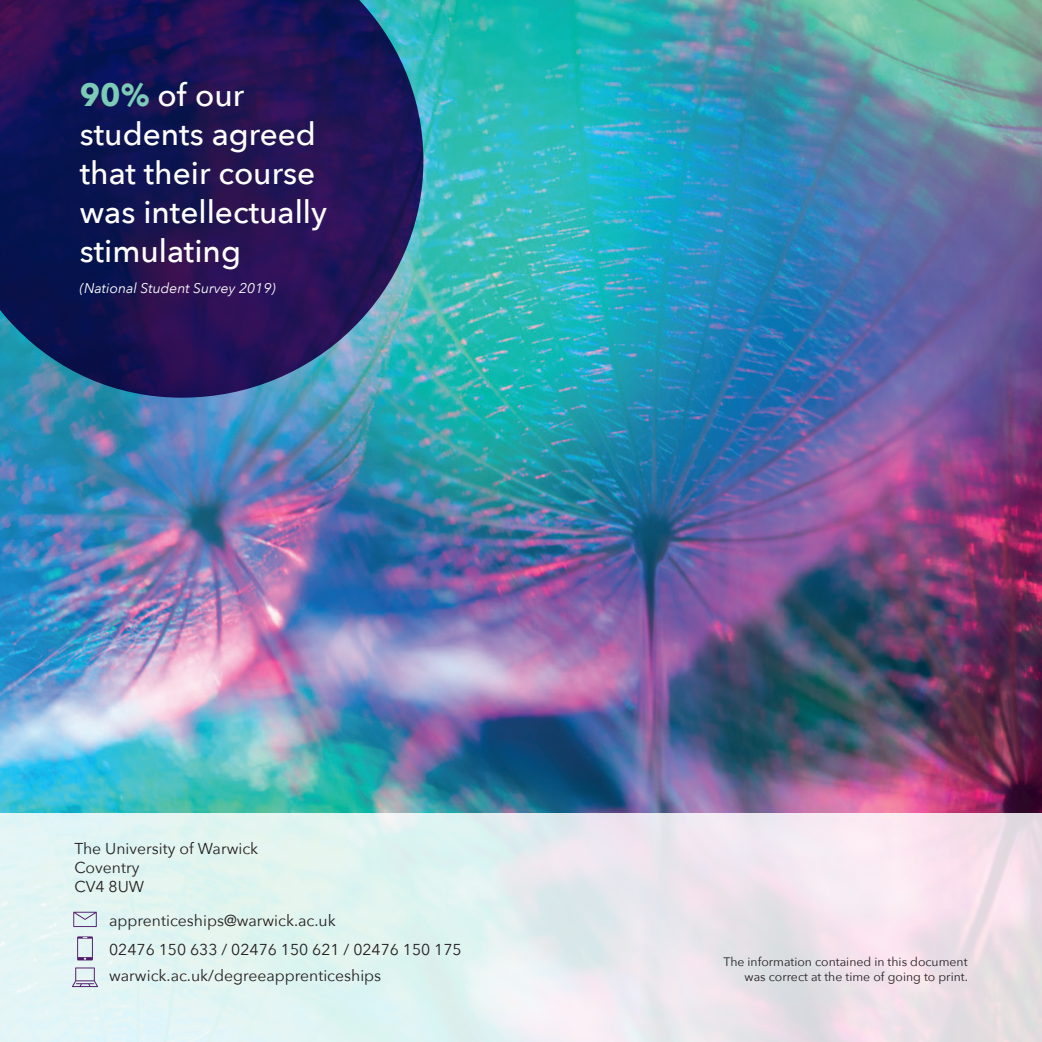
<style>
.page{position:relative;width:1042px;height:1042px;background:#fff}
.page>*{position:absolute;margin:0;border:0;box-sizing:border-box;transform-origin:0 0}
.t1{font:500 31.68px/38.9px "Avenir Next";color:#fff}
.t2{font:15.75px/18.9px "Avenir Next";color:#231f20}
.t3{font:italic 14px "Avenir Next";color:#fff}
.t4{font:12.25px/14.7px "Avenir Next";color:#231f20;text-align:right}
.s1{font-weight:700;color:#7ccbb7}
</style>
<div class="page">
<img style="left:0;top:0;width:1042px;height:813px">
<svg style="left:0;top:0;width:423px;height:398px;background:#222460"></svg>
<svg style="left:0;top:813px;width:1042px;height:229px;background:#e6ecee"></svg>
<svg style="left:72px;top:967px;width:26px;height:20px"></svg>
<svg style="left:77px;top:936px;width:16px;height:24px"></svg>
<svg style="left:73px;top:911px;width:24px;height:16px"></svg>
<h1 class="t1" style="left:80px;top:76px;width:249px"><span class="s1">90%</span> of our students agreed that their course was intellectually stimulating</h1>
<p class="t3" style="left:80px;top:277px;width:197px">(National Student Survey 2019)</p>
<p class="t2" style="left:74px;top:838px;width:185px">The University of Warwick<br>Coventry<br>CV4 8UW</p>
<p class="t2" style="left:109px;top:905px;width:354px;line-height:28.9px">apprenticeships@warwick.ac.uk<br>02476 150 633 / 02476 150 621 / 02476 150 175</p>
<p class="t2" style="left:109px;top:965px;width:274px">warwick.ac.uk/degreeapprenticeships</p>
<p class="t4" style="left:723px;top:954px;width:246px">The information contained in this document was correct at the time of going to print.</p>
</div>
